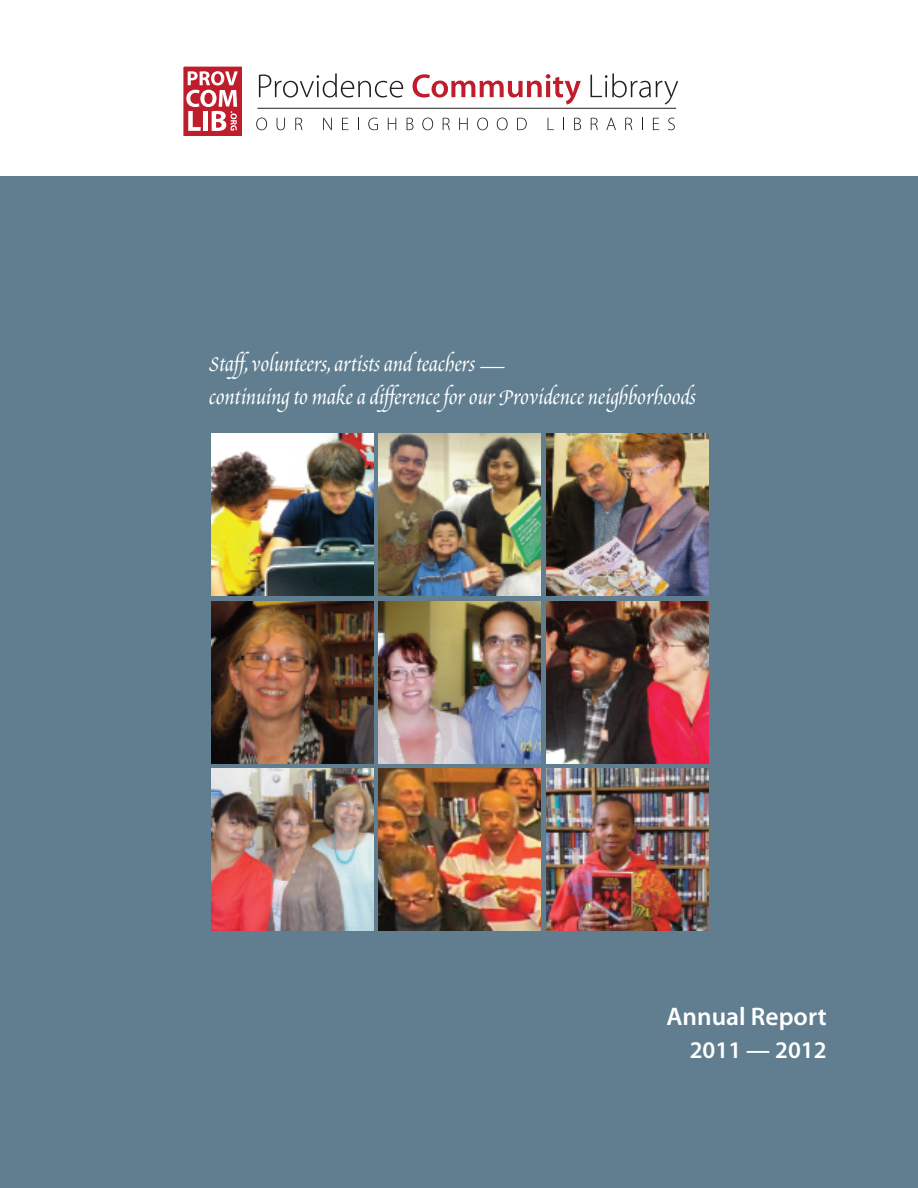
<style>
.page{position:relative;width:918px;height:1188px;background:#fff}
.page>*{position:absolute;margin:0;border:0;box-sizing:border-box;transform-origin:0 0}
.t1{font:27px/33px "Poetica Chancery III";color:#fff}
.t2{font:600 25.5px "Myriad Pro";color:#fff}
.t3{font:600 24px "Myriad Pro";color:#fff}
.s1{font-family:"Poetica Supp Swash Caps I"}
.s2{font-family:"Poetica Supp Lowercase Alt II"}
</style>
<div class="page">
<div style="left:0;top:176px;width:918px;height:1012px;background:#607e8f"></div>
<svg style="left:259px;top:73px;width:144px;height:25px"></svg>
<svg style="left:413px;top:74px;width:168px;height:31px"></svg>
<svg style="left:590px;top:73px;width:88px;height:32px"></svg>
<svg style="left:256px;top:118px;width:11px;height:12px"></svg>
<svg style="left:277px;top:118px;width:8px;height:12px"></svg>
<svg style="left:295px;top:118px;width:8px;height:12px"></svg>
<svg style="left:323px;top:118px;width:9px;height:12px"></svg>
<svg style="left:342px;top:118px;width:6px;height:12px"></svg>
<svg style="left:358px;top:118px;width:1px;height:12px"></svg>
<svg style="left:368px;top:118px;width:10px;height:12px"></svg>
<svg style="left:388px;top:118px;width:8px;height:12px"></svg>
<svg style="left:407px;top:118px;width:7px;height:12px"></svg>
<svg style="left:422px;top:118px;width:11px;height:12px"></svg>
<svg style="left:443px;top:118px;width:7px;height:12px"></svg>
<svg style="left:459px;top:118px;width:9px;height:12px"></svg>
<svg style="left:477px;top:118px;width:11px;height:12px"></svg>
<svg style="left:497px;top:118px;width:11px;height:12px"></svg>
<svg style="left:517px;top:118px;width:10px;height:12px"></svg>
<svg style="left:548px;top:118px;width:6px;height:12px"></svg>
<svg style="left:563px;top:118px;width:1px;height:12px"></svg>
<svg style="left:574px;top:118px;width:7px;height:12px"></svg>
<svg style="left:591px;top:118px;width:7px;height:12px"></svg>
<svg style="left:606px;top:118px;width:10px;height:12px"></svg>
<svg style="left:625px;top:118px;width:7px;height:12px"></svg>
<svg style="left:642px;top:118px;width:1px;height:12px"></svg>
<svg style="left:653px;top:118px;width:6px;height:12px"></svg>
<svg style="left:668px;top:118px;width:7px;height:12px"></svg>
<hr style="left:257px;top:108px;width:419px;height:1px;background:#231f20">
<div style="left:183px;top:67px;width:59px;height:69px;background:#bf1d2c"></div>
<svg style="left:186px;top:71px;width:52px;height:60px"></svg>
<div style="left:180px;top:64px;width:65px;height:76px;border:3px solid #fff"></div>
<img style="left:546px;top:601px;width:162px;height:162px">
<img style="left:546px;top:769px;width:162px;height:162px">
<img style="left:378px;top:434px;width:162px;height:162px">
<img style="left:211px;top:769px;width:162px;height:162px">
<img style="left:379px;top:769px;width:162px;height:162px">
<img style="left:379px;top:601px;width:162px;height:162px">
<img style="left:211px;top:601px;width:162px;height:162px">
<img style="left:211px;top:434px;width:162px;height:162px">
<img style="left:546px;top:434px;width:162px;height:162px">
<p class="t1" style="left:209px;top:349px;width:488px"><span class="s1">S</span>taff,volunteers,artistsandteachers—<br>continuin<span class="s2">g</span>to makeadifference forour Providencenei<span class="s2">g</span>hborhoods</p>
<p class="t2" style="left:666px;top:1007px;width:162px">Annual Report</p>
<p class="t3" style="left:690px;top:1041px;width:138px">2011 — 2012</p>
</div>
